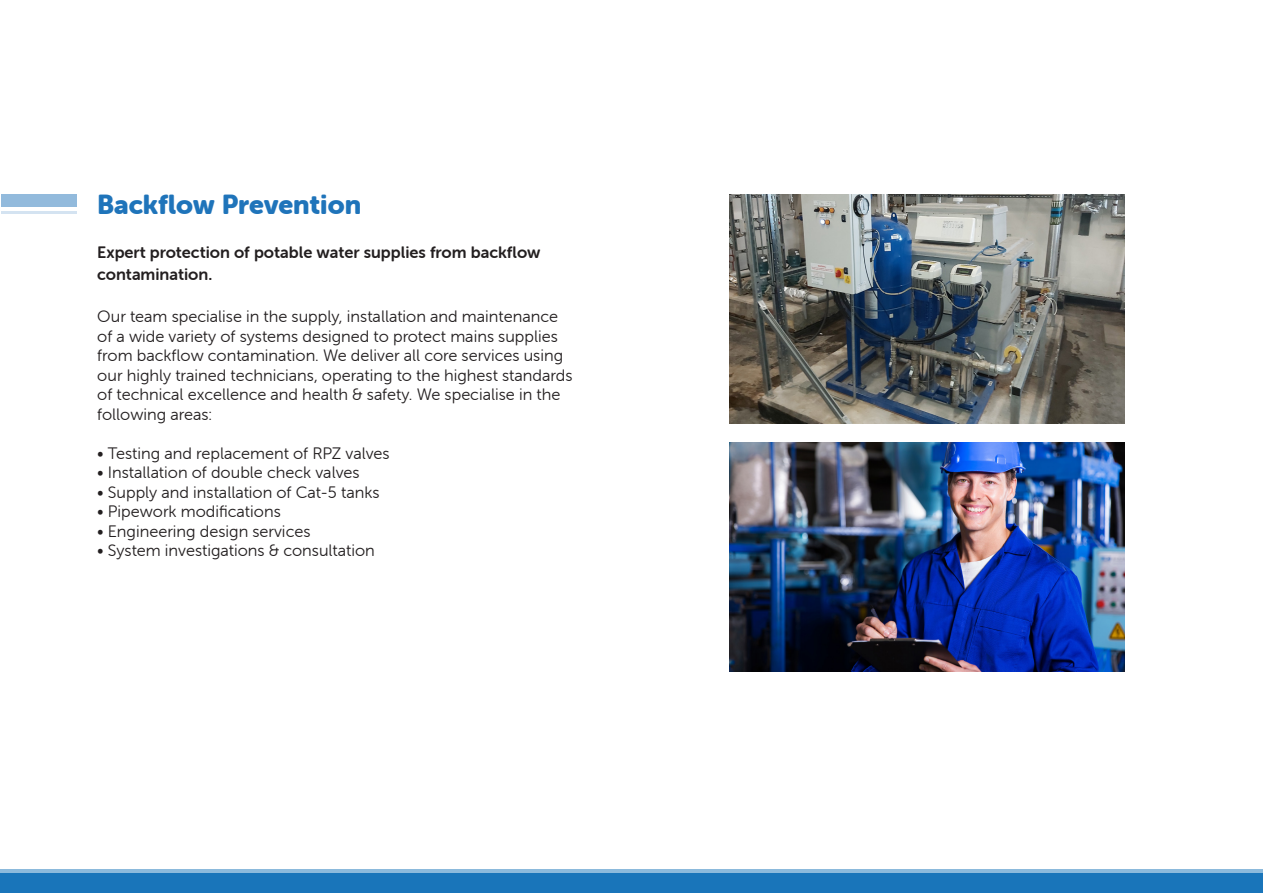
<style>
.page{position:relative;width:1263px;height:893px;background:#fff}
.page>*{position:absolute;margin:0;border:0;box-sizing:border-box;transform-origin:0 0}
.t1{font:27px "Museo Sans Rounded 900";letter-spacing:-.005em;color:#1f74ba}
.t2{font:16.5px/19.5px "Museo Sans Rounded 300";color:#231f20}
.t3{font:16.5px/22.5px "Museo Sans Rounded 700";color:#231f20}
</style>
<div class="page">
<div style="left:0;top:873px;width:1263px;height:20px;background:#1975ba"></div>
<hr style="left:0;top:869px;width:1263px;height:4px;background:#8cbadc">
<div style="left:1px;top:194px;width:75px;height:13px;background:#92badc"></div>
<hr style="left:1px;top:211px;width:75px;height:2px;background:#2675ba">
<img style="left:729px;top:194px;width:395px;height:229px">
<img style="left:729px;top:442px;width:395px;height:229px">
<p class="t1" style="left:97px;top:189px;width:265px">Backflow Prevention</p>
<p class="t3" style="left:97px;top:241px;width:445px">Expert protection of potable water supplies from backflow contamination.</p>
<p class="t2" style="left:97px;top:307px;width:477px">Our team specialise in the supply, installation and maintenance of a wide variety of systems designed to protect mains supplies from backflow contamination. We deliver all core services using our highly trained technicians, operating to the highest standards of technical excellence and health &amp; safety. We specialise in the following areas:</p>
<p class="t2" style="left:97px;top:443px;width:294px">• Testing and replacement of RPZ valves</p>
<p class="t2" style="left:97px;top:463px;width:264px">• Installation of double check valves</p>
<p class="t2" style="left:97px;top:482px;width:284px">• Supply and installation of Cat-5 tanks</p>
<p class="t2" style="left:97px;top:502px;width:185px">• Pipework modifications</p>
<p class="t2" style="left:97px;top:521px;width:215px">• Engineering design services</p>
<p class="t2" style="left:97px;top:541px;width:279px">• System investigations &amp; consultation</p>
</div>
